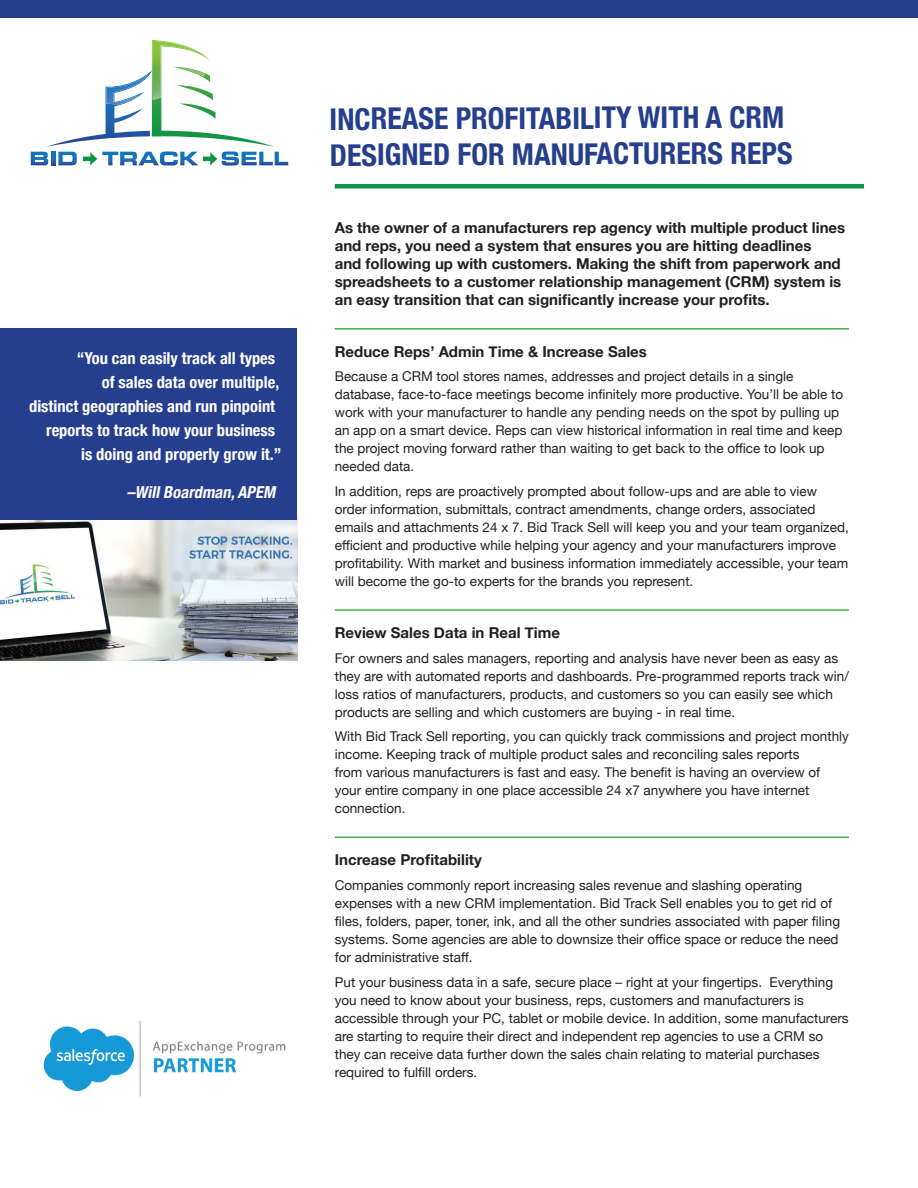
<style>
.page{position:relative;width:918px;height:1188px;background:#fff}
.page>*{position:absolute;margin:0;border:0;box-sizing:border-box;transform-origin:0 0}
.t1{font:700 condensed 30px/35.8px "Helvetica Neue";letter-spacing:-.005em;color:#253f8e}
.white_pull_out{font:700 condensed 16.5px "Helvetica Neue";color:#fff}
.white_pull_out-2{font:italic 700 condensed 16.5px "Helvetica Neue";color:#fff}
.pullout{font:700 15px/18px "Helvetica Neue";color:#231f20}
.subhead{font:700 15px "Helvetica Neue";color:#231f20}
.text{font:13.5px/18px "Helvetica Neue";color:#231f20}
</style>
<div class="page">
<img style="left:0;top:515px;width:297px;height:146px">
<div style="left:0;top:328px;width:296px;height:192px;background:#253f8e"></div>
<hr style="left:335px;top:328px;width:514px;height:2px;background:#40ae49">
<hr style="left:335px;top:609px;width:514px;height:2px;background:#40ae49">
<hr style="left:335px;top:837px;width:514px;height:1px;background:#40ae49">
<img style="left:43px;top:1021px;width:243px;height:75px">
<svg style="left:31px;top:40px;width:257px;height:125px"></svg>
<div style="left:335px;top:184px;width:529px;height:5px;background:#0d9344"></div>
<div style="left:0;top:0;width:918px;height:18px;background:#253f8e"></div>
<p class="white_pull_out" style="left:77px;top:345px;width:200px">“You can easily track all types</p>
<p class="white_pull_out" style="left:102px;top:369px;width:179px">of sales data over multiple,</p>
<p class="white_pull_out" style="left:29px;top:393px;width:248px">distinct geographies and run pinpoint</p>
<p class="white_pull_out" style="left:46px;top:417px;width:231px">reports to track how your business</p>
<p class="white_pull_out" style="left:81px;top:441px;width:202px">is doing and properly grow it.”</p>
<p class="white_pull_out-2" style="left:127px;top:478px;width:155px">–WillBoardman,APEM</p>
<p class="t1" style="left:330px;top:98px;width:465px">INCREASE PROFITABILITY WITH A CRM<br>DESIGNED FOR MANUFACTURERS REPS</p>
<p class="pullout" style="left:335px;top:219px;width:512px">As the owner of a manufacturers rep agency with multiple product lines and reps, you need a system that ensures you are hitting deadlines<br>and following up with customers. Making the shift from paperwork and spreadsheets to a customer relationship management (CRM) system is an easy transition that can significantly increase your profits.</p>
<p class="subhead" style="left:335px;top:339px;width:314px">Reduce Reps’ Admin Time &amp; Increase Sales</p>
<p class="text" style="left:335px;top:368px;width:510px">Because a CRM tool stores names, addresses and project details in a single database, face-to-face meetings become infinitely more productive. You’ll be able to work with your manufacturer to handle any pending needs on the spot by pulling up an app on a smart device. Reps can view historical information in real time and keep the project moving forward rather than waiting to get back to the office to look up needed data.</p>
<p class="text" style="left:335px;top:483px;width:515px">In addition, reps are proactively prompted about follow-ups and are able to view order information, submittals, contract amendments, change orders, associated emails and attachments 24 x 7. Bid Track Sell will keep you and your team organized, efficient and productive while helping your agency and your manufacturers improve profitability. With market and business information immediately accessible, your team will become the go-to experts for the brands you represent.</p>
<p class="subhead" style="left:335px;top:621px;width:227px">Review Sales Data in Real Time</p>
<p class="text" style="left:335px;top:650px;width:516px">For owners and sales managers, reporting and analysis have never been as easy as they are with automated reports and dashboards. Pre-programmed reports track win/ loss ratios of manufacturers, products, and customers so you can easily see which products are selling and which customers are buying - in real time.</p>
<p class="text" style="left:335px;top:728px;width:516px">With Bid Track Sell reporting, you can quickly track commissions and project monthly income. Keeping track of multiple product sales and reconciling sales reports<br>from various manufacturers is fast and easy. The benefit is having an overview of your entire company in one place accessible 24 x7 anywhere you have internet connection.</p>
<p class="subhead" style="left:335px;top:848px;width:149px">Increase Profitability</p>
<p class="text" style="left:335px;top:877px;width:507px">Companies commonly report increasing sales revenue and slashing operating expenses with a new CRM implementation. Bid Track Sell enables you to get rid of files, folders, paper, toner, ink, and all the other sundries associated with paper filing systems. Some agencies are able to downsize their office space or reduce the need for administrative staff.</p>
<p class="text" style="left:335px;top:974px;width:515px">Put your business data in a safe, secure place – right at your fingertips. Everything you need to know about your business, reps, customers and manufacturers is accessible through your PC, tablet or mobile device. In addition, some manufacturers are starting to require their direct and independent rep agencies to use a CRM so they can receive data further down the sales chain relating to material purchases required to fulfill orders.</p>
</div>
